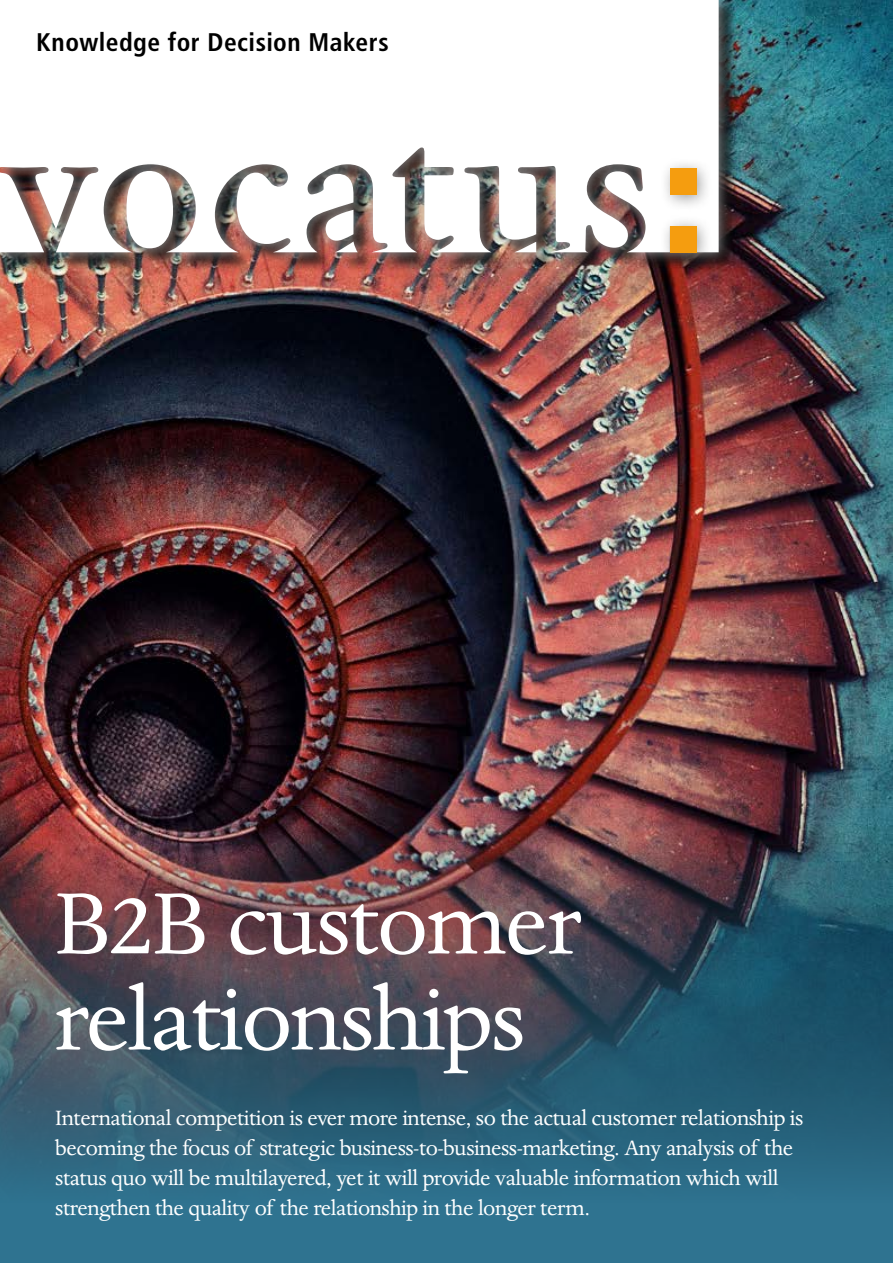
<style>
.page{position:relative;width:893px;height:1263px;background:#fff}
.page>*{position:absolute;margin:0;border:0;box-sizing:border-box;transform-origin:0 0}
.Titel_1{font:100.5px/96px "Dante MT Std";letter-spacing:-.02em;color:#fff}
.t1{font:700 condensed 25.5px "Frutiger LT Std";letter-spacing:.02em;color:#000}
.Vorspann{font:24px/30px "Dante MT Std";letter-spacing:-.02em;color:#fff}
</style>
<div class="page">
<img style="left:0;top:0;width:893px;height:803px">
<div style="left:0;top:0;width:735px;height:269px;background:#000;opacity:.37"></div>
<svg style="left:0;top:0;width:719px;height:252px"></svg>
<div style="left:659px;top:158px;width:54px;height:54px;background:#000;opacity:.37"></div>
<div style="left:670px;top:168px;width:26px;height:26px;background:#f59d0f"></div>
<div style="left:659px;top:215px;width:54px;height:54px;background:#000;opacity:.37"></div>
<div style="left:670px;top:226px;width:26px;height:26px;background:#f59d0f"></div>
<div style="left:0;top:163px;width:59px;height:106px;background:#000;opacity:.37"></div>
<svg style="left:0;top:172px;width:44px;height:80px"></svg>
<div style="left:116px;top:160px;width:74px;height:105px;background:#000;opacity:.37"></div>
<div style="left:127px;top:171px;width:46px;height:77px;background:#fff;border-radius:50%"></div>
<div style="left:315px;top:200px;width:55px;height:57px;background:#000;opacity:.37"></div>
<div style="left:327px;top:232px;width:46px;height:37px;background:#000;opacity:.37"></div>
<svg style="left:326px;top:210px;width:32px;height:42px"></svg>
<div style="left:507px;top:232px;width:46px;height:37px;background:#000;opacity:.37"></div>
<svg style="left:514px;top:242px;width:22px;height:10px"></svg>
<img style="left:0;top:803px;width:893px;height:460px">
<p class="t1" style="left:36px;top:27px;width:354px">Knowledge for Decision Makers</p>
<p class="Titel_1" style="left:54px;top:876px;width:529px">B2B customer relationships</p>
<p class="Vorspann" style="left:55px;top:1102px;width:750px">International competition is ever more intense, so the actual customer relationship is becoming the focus of strategic business-to-business-marketing. Any analysis of the status quo will be multilayered, yet it will provide valuable information which will strengthen the quality of the relationship in the longer term.</p>
</div>
